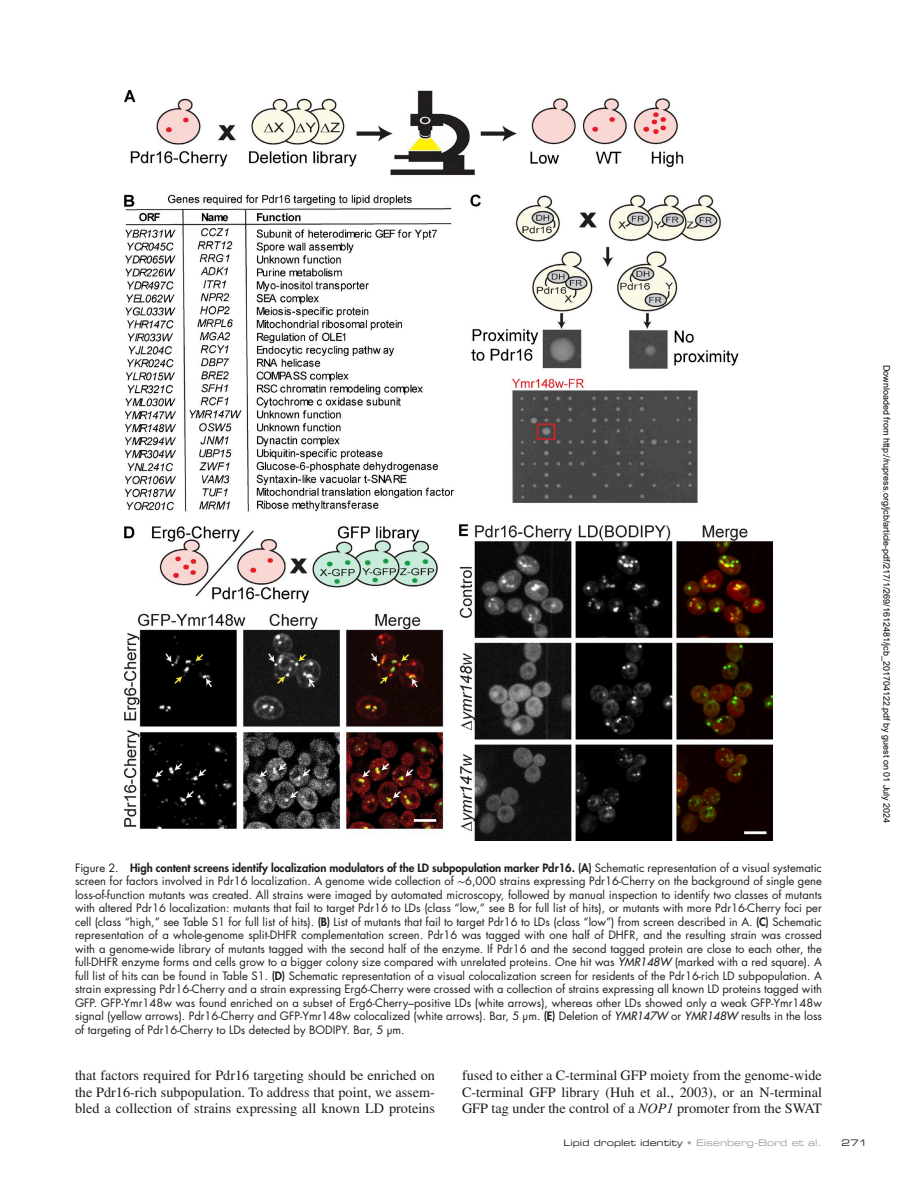
<style>
.page{position:relative;width:918px;height:1188px;background:#fff}
.page>*{position:absolute;margin:0;border:0;box-sizing:border-box;transform-origin:0 0}
.t1{font:14.25px/16.5px "Times LT Std";color:#1d1d1b;text-align:justify}
.t2{font:11.25px/13.5px "Futura Std";color:#1d1d1b;text-align:justify}
.t3{font:9px "Arial";color:#000}
.t4{font:9px "Eurostile LT Std Ex 2";color:#1d1d1b}
.s1{font-weight:800}
.s2{font-family:"STIX General"}
.s3{font-weight:500;font-style:italic}
.s4{font-style:italic}
.s5{color:#9d9d9d}
</style>
<div class="page">
<img style="left:125px;top:90px;width:647px;height:750px">
<p class="t2" style="left:75px;top:861px;width:749px">Figure 2. <span class="s1">High content screens identify localization modulators of the LD subpopulation marker Pdr16. (A)</span> Schematic representation of a visual systematic screen for factors involved in Pdr16 localization. A genome wide collection of <span class="s2">∼</span>6,000 strains expressing Pdr16-Cherry on the background of single gene loss-of-function mutants was created. All strains were imaged by automated microscopy, followed by manual inspection to identify two classes of mutants with altered Pdr16 localization: mutants that fail to target Pdr16 to LDs (class “low,” see B for full list of hits), or mutants with more Pdr16-Cherry foci per cell (class “high,” see Table S1 for full list of hits). <span class="s1">(B)</span> List of mutants that fail to target Pdr16 to LDs (class “low”) from screen described in A. <span class="s1">(C)</span> Schematic representation of a whole-genome split-DHFR complementation screen. Pdr16 was tagged with one half of DHFR, and the resulting strain was crossed with a genome-wide library of mutants tagged with the second half of the enzyme. If Pdr16 and the second tagged protein are close to each other, the full-DHFR enzyme forms and cells grow to a bigger colony size compared with unrelated proteins. One hit was <span class="s3">YMR148W</span> (marked with a red square). A full list of hits can be found in Table S1. <span class="s1">(D)</span> Schematic representation of a visual colocalization screen for residents of the Pdr16-rich LD subpopulation. A strain expressing Pdr16-Cherry and a strain expressing Erg6-Cherry were crossed with a collection of strains expressing all known LD proteins tagged with GFP. GFP-Ymr148w was found enriched on a subset of Erg6-Cherry–positive LDs (white arrows), whereas other LDs showed only a weak GFP-Ymr148w signal (yellow arrows). Pdr16-Cherry and GFP-Ymr148w colocalized (white arrows). Bar, 5 µm. <span class="s1">(E)</span> Deletion of <span class="s3">YMR147W</span> or <span class="s3">YMR148W</span> results in the loss of targeting of Pdr16-Cherry to LDs detected by BODIPY. Bar, 5 µm.</p>
<p class="t1" style="left:75px;top:1067px;width:362px">that factors required for Pdr16 targeting should be enriched on the Pdr16-rich subpopulation. To address that point, we assem&shy;bled a collection of strains expressing all known LD proteins</p>
<p class="t1" style="left:462px;top:1067px;width:361px">fused to either a C-terminal GFP moiety from the genome-wide C-terminal GFP library (Huh et al., 2003), or an N-terminal GFP tag under the control of a <span class="s4">NOP1</span> promoter from the SWAT</p>
<p class="t4" style="left:563px;top:1136px;width:260px">Lipid droplet identity <span class="s5">• Eisenberg-Bord et al.</span></p>
<p class="t4" style="left:841px;top:1136px;width:28px">271</p>
<p class="t3" style="left:890px;top:365px;width:460px;rotate:90deg">Downloaded from http://rupress.org/jcb/article-pdf/217/1/269/1612481/jcb_201704122.pdf by guest on 01 July 2024</p>
</div>
